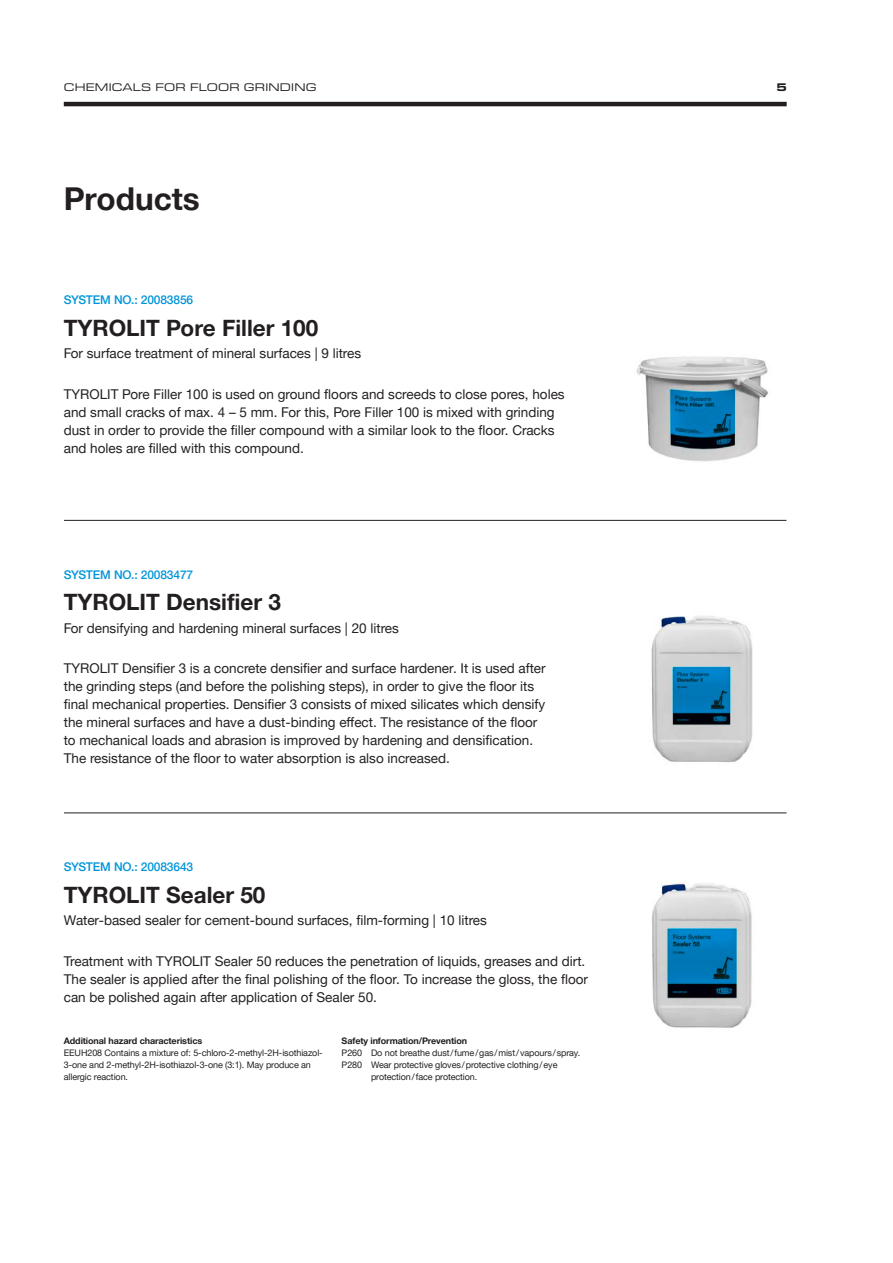
<style>
.page{position:relative;width:893px;height:1263px;background:#fff}
.page>*{position:absolute;margin:0;border:0;box-sizing:border-box;transform-origin:0 0}
.t1{font:700 31.5px "Helvetica Neue LTW1 G";color:#231f20}
.t2{font:700 22.5px "Helvetica Neue LTW1 G";color:#231f20}
.t3{font:13.5px/18px "Helvetica Neue LTW1 G";color:#231f20}
.t4{font:500 12px "Helvetica Neue LTW1 G";letter-spacing:-.01em;color:#0095d9}
.t5{font:expanded 11.25px "Eurostile Next W1 G";letter-spacing:.02em;color:#231f20}
.t6{font:700 expanded 11.25px "Eurostile Next W1 G";color:#231f20}
.t7{font:9px/12px "Helvetica Neue LTW1 G";letter-spacing:-.01em;color:#231f20}
.t8{font:700 9px "Helvetica Neue LTW1 G";letter-spacing:-.01em;color:#231f20}
</style>
<div class="page">
<hr style="left:64px;top:102px;width:723px;height:4px;background:#231f20">
<img style="left:636px;top:356px;width:132px;height:106px">
<img style="left:651px;top:616px;width:102px;height:146px">
<img style="left:652px;top:881px;width:100px;height:147px">
<hr style="left:64px;top:520px;width:722px;height:1px;background:#231f20">
<hr style="left:64px;top:812px;width:722px;height:1px;background:#231f20">
<p class="t5" style="left:64px;top:80px;width:254px">CHEMICALS FOR FLOOR GRINDING</p>
<p class="t6" style="left:776px;top:80px;width:12px">5</p>
<h1 class="t1" style="left:64px;top:179px;width:137px">Products</h1>
<p class="t4" style="left:64px;top:293px;width:131px">SYSTEM NO.: 20083856</p>
<h2 class="t2" style="left:64px;top:314px;width:256px">TYROLIT Pore Filler 100</h2>
<p class="t3" style="left:64px;top:344px;width:299px">For surface treatment of mineral surfaces | 9 litres</p>
<p class="t3" style="left:64px;top:385px;width:502px">TYROLIT Pore Filler 100 is used on ground floors and screeds to close pores, holes and small cracks of max. 4 – 5 mm. For this, Pore Filler 100 is mixed with grinding dust in order to provide the filler compound with a similar look to the floor. Cracks and holes are filled with this compound.</p>
<p class="t4" style="left:64px;top:567px;width:131px">SYSTEM NO.: 20083477</p>
<h2 class="t2" style="left:64px;top:588px;width:219px">TYROLIT Densifier 3</h2>
<p class="t3" style="left:64px;top:619px;width:337px">For densifying and hardening mineral surfaces | 20 litres</p>
<p class="t3" style="left:64px;top:659px;width:483px">TYROLIT Densifier 3 is a concrete densifier and surface hardener. It is used after the grinding steps (and before the polishing steps), in order to give the floor its final mechanical properties. Densifier 3 consists of mixed silicates which densify the mineral surfaces and have a dust-binding effect. The resistance of the floor to mechanical loads and abrasion is improved by hardening and densification.<br>The resistance of the floor to water absorption is also increased.</p>
<p class="t4" style="left:64px;top:860px;width:131px">SYSTEM NO.: 20083643</p>
<h2 class="t2" style="left:64px;top:881px;width:203px">TYROLIT Sealer 50</h2>
<p class="t3" style="left:64px;top:911px;width:425px">Water-based sealer for cement-bound surfaces, film-forming | 10 litres</p>
<p class="t3" style="left:64px;top:952px;width:526px">Treatment with TYROLIT Sealer 50 reduces the penetration of liquids, greases and dirt.<br>The sealer is applied after the final polishing of the floor. To increase the gloss, the floor can be polished again after application of Sealer 50.</p>
<p class="t8" style="left:64px;top:1035px;width:140px">Additional hazard characteristics</p>
<p class="t7" style="left:64px;top:1047px;width:260px">EEUH208 Contains a mixture of: 5-chloro-2-methyl-2H-isothiazol-<br>3-one and 2-methyl-2H-isothiazol-3-one (3:1). May produce an allergic reaction.</p>
<p class="t8" style="left:342px;top:1035px;width:127px">Safety information/Prevention</p>
<p class="t7" style="left:342px;top:1047px;width:240px">P260 Do not breathe dust/fume/gas/mist/vapours/spray.</p>
<p class="t7" style="left:342px;top:1059px;width:217px">P280 Wear protective gloves/protective clothing/eye</p>
<p class="t7" style="left:371px;top:1071px;width:108px">protection/face protection.</p>
</div>
